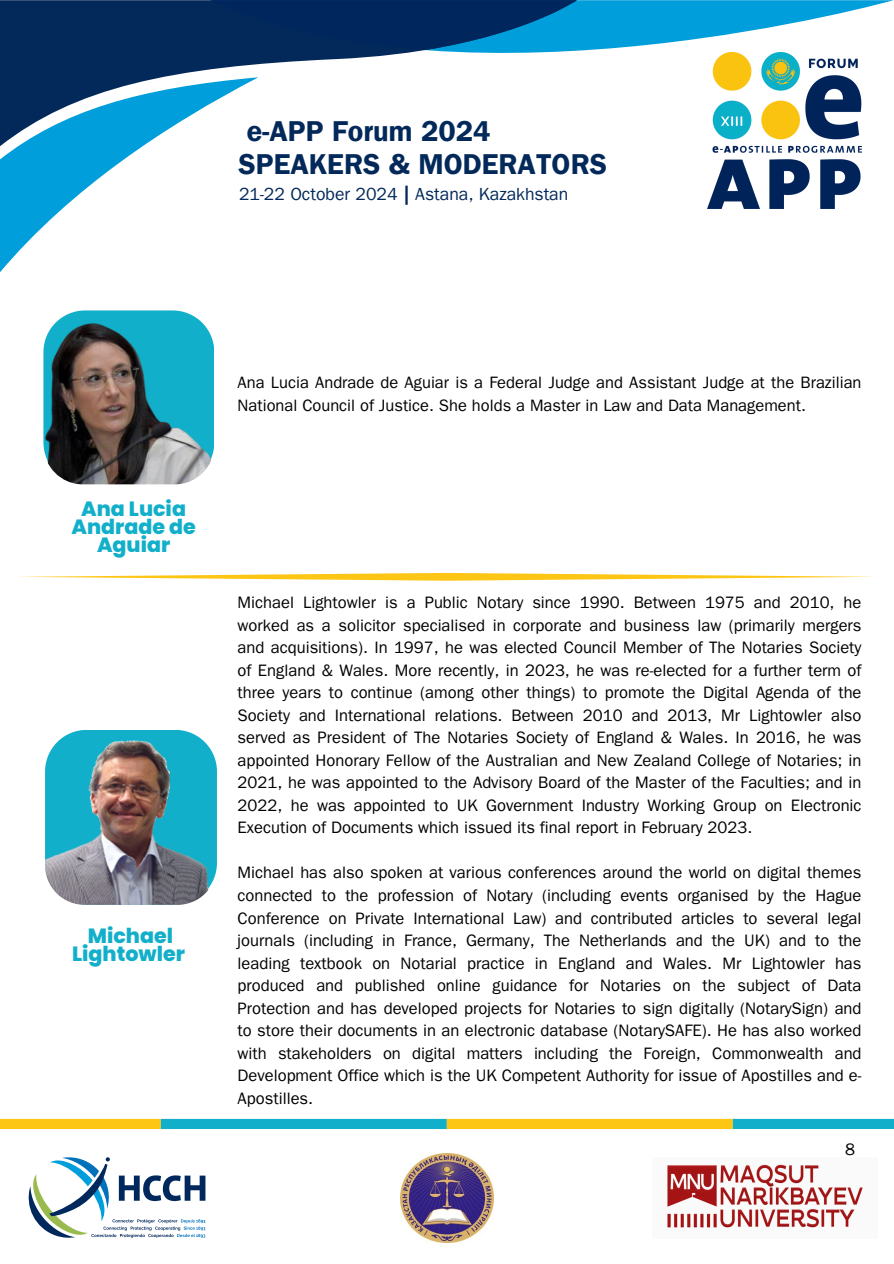
<style>
.page{position:relative;width:894px;height:1264px;background:#fff}
.page>*{position:absolute;margin:0;border:0;box-sizing:border-box;transform-origin:0 0}
.t1{font:28.8px "Franklin Gothic LT Pro Dm";color:#03295a}
.t2{font:800 20.55px/18px "Poppins";color:#12afca;text-align:center}
.t3{font:17.55px "Franklin Gothic LT Pro";color:#03295a}
.t4{font:16.5px/22.5px "Franklin Gothic LT Pro";color:#000;text-align:justify}
.s1{font-family:"Franklin Gothic LT Pro Dm";font-size:19.05px}
</style>
<div class="page">
<svg style="left:576px;top:0;width:317px;height:109px"></svg>
<svg style="left:0;top:0;width:576px;height:77px;fill:#03295a"></svg>
<svg style="left:210px;top:0;width:366px;height:50px;background:#003a70"></svg>
<svg style="left:0;top:77px;width:258px;height:195px"></svg>
<img style="left:707px;top:53px;width:154px;height:155px">
<svg style="left:19px;top:573px;width:855px;height:7px"></svg>
<img style="left:45px;top:730px;width:172px;height:174px">
<div style="left:0;top:1118px;width:161px;height:10px;background:#fec614"></div>
<div style="left:161px;top:1118px;width:285px;height:10px;background:#12afca"></div>
<div style="left:446px;top:1118px;width:286px;height:10px;background:#fec614"></div>
<div style="left:732px;top:1118px;width:161px;height:10px;background:#12afca"></div>
<img style="left:667px;top:1164px;width:196px;height:64px">
<svg style="left:29px;top:1157px;width:176px;height:81px"></svg>
<img style="left:400px;top:1153px;width:93px;height:88px">
<img style="left:43px;top:311px;width:171px;height:173px;border-radius:39px">
<h2 class="t1" style="left:247px;top:121px;width:245px">e-APP Forum 2024</h2>
<h1 class="t1" style="left:238px;top:154px;width:370px">SPEAKERS &amp; MODERATORS</h1>
<p class="t3" style="left:239px;top:188px;width:331px">21-22 October 2024 <span class="s1">|</span> Astana, Kazakhstan</p>
<p class="t2" style="left:71px;top:499px;width:126px">Ana Lucia<br>Andrade de<br>Aguiar</p>
<p class="t2" style="left:72px;top:926px;width:114px">Michael<br>Lightowler</p>
<h3 class="t4" style="left:237px;top:374px;width:625px">Ana Lucia Andrade de Aguiar is a Federal Judge and Assistant Judge at the Brazilian<br>National Council of Justice. She holds a Master in Law and Data Management.</h3>
<p class="t4" style="left:237px;top:594px;width:625px">Michael Lightowler is a Public Notary since 1990. Between 1975 and 2010, he worked as a solicitor specialised in corporate and business law (primarily mergers and acquisitions). In 1997, he was elected Council Member of The Notaries Society of England &amp; Wales. More recently, in 2023, he was re-elected for a further term of three years to continue (among other things) to promote the Digital Agenda of the Society and International relations. Between 2010 and 2013, Mr Lightowler also served as President of The Notaries Society of England &amp; Wales. In 2016, he was appointed Honorary Fellow of the Australian and New Zealand College of Notaries; in 2021, he was appointed to the Advisory Board of the Master of the Faculties; and in 2022, he was appointed to UK Government Industry Working Group on Electronic Execution of Documents which issued its final report in February 2023.</p>
<p class="t4" style="left:237px;top:864px;width:625px">Michael has also spoken at various conferences around the world on digital themes connected to the profession of Notary (including events organised by the Hague Conference on Private International Law) and contributed articles to several legal journals (including in France, Germany, The Netherlands and the UK) and to the leading textbook on Notarial practice in England and Wales. Mr Lightowler has produced and published online guidance for Notaries on the subject of Data Protection and has developed projects for Notaries to sign digitally (NotarySign) and to store their documents in an electronic database (NotarySAFE). He has also worked with stakeholders on digital matters including the Foreign, Commonwealth and Development Office which is the UK Competent Authority for issue of Apostilles and e-Apostilles.</p>
<p class="t4" style="left:844px;top:1141px;width:11px">8</p>
</div>
